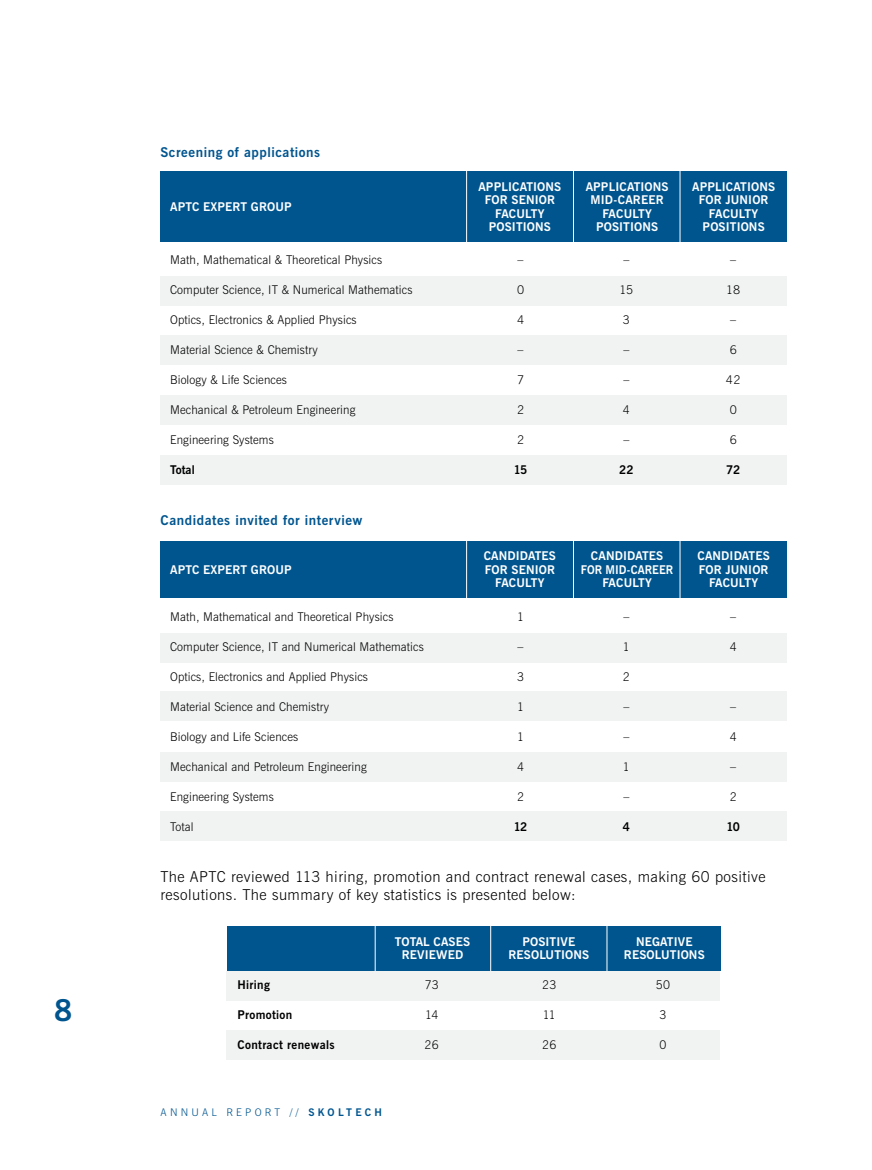
<style>
.page{position:relative;width:872px;height:1170px;background:#fff}
.page>*{position:absolute;margin:0;border:0;box-sizing:border-box;transform-origin:0 0}
.t1{font:30px "News Gothic Bd BT";color:#00558f}
.t2{font:15px/18px "News Gothic Lt BT";letter-spacing:.03em;color:#000}
.t3{font:13.5px "News Gothic Bd BT";letter-spacing:.04em;color:#00558f}
.t4{font:12px "News Gothic Lt BT";letter-spacing:.01em;color:#000}
.t5{font:12px/13.5px "News Gothic Bd BT";letter-spacing:.01em;color:#fff;text-align:center}
.t6{font:12px "News Gothic Bd BT";letter-spacing:.03em;color:#000}
.t7{font:10.5px "News Gothic Lt BT";letter-spacing:.31em;color:#00558f}
.s1{font-family:"News Gothic Bd BT"}
</style>
<div class="page">
<div style="left:160px;top:171px;width:627px;height:70px;background:#00558f"></div>
<hr style="left:679px;top:167px;width:1px;height:77px;background:#fff">
<hr style="left:573px;top:167px;width:1px;height:77px;background:#fff">
<hr style="left:466px;top:167px;width:1px;height:77px;background:#fff">
<div style="left:160px;top:276px;width:627px;height:30px;background:#f1f2f2"></div>
<div style="left:160px;top:335px;width:627px;height:30px;background:#f1f2f2"></div>
<div style="left:160px;top:395px;width:627px;height:30px;background:#f1f2f2"></div>
<div style="left:160px;top:455px;width:627px;height:29px;background:#f1f2f2"></div>
<div style="left:160px;top:541px;width:627px;height:56px;background:#00558f"></div>
<hr style="left:679px;top:537px;width:1px;height:63px;background:#fff">
<hr style="left:573px;top:537px;width:1px;height:63px;background:#fff">
<hr style="left:466px;top:537px;width:1px;height:63px;background:#fff">
<div style="left:160px;top:632px;width:627px;height:30px;background:#f1f2f2"></div>
<div style="left:160px;top:691px;width:627px;height:30px;background:#f1f2f2"></div>
<div style="left:160px;top:751px;width:627px;height:30px;background:#f1f2f2"></div>
<div style="left:160px;top:811px;width:627px;height:30px;background:#f1f2f2"></div>
<div style="left:227px;top:926px;width:493px;height:44px;background:#00558f"></div>
<hr style="left:606px;top:922px;width:1px;height:51px;background:#fff">
<hr style="left:490px;top:922px;width:1px;height:51px;background:#fff">
<hr style="left:375px;top:922px;width:1px;height:51px;background:#fff">
<div style="left:226px;top:1029px;width:494px;height:30px;background:#f1f2f2"></div>
<div style="left:226px;top:970px;width:494px;height:30px;background:#f1f2f2"></div>
<h1 class="t1" style="left:54px;top:990px;width:20px">8</h1>
<p class="t3" style="left:160px;top:143px;width:161px">Screening of applications</p>
<p class="t5" style="left:170px;top:200px;width:123px">APTC EXPERT GROUP</p>
<p class="t4" style="left:170px;top:252px;width:213px">Math, Mathematical &amp; Theoretical Physics</p>
<p class="t4" style="left:170px;top:282px;width:244px">Computer Science, IT &amp; Numerical Mathematics</p>
<p class="t4" style="left:170px;top:312px;width:188px">Optics, Electronics &amp; Applied Physics</p>
<p class="t4" style="left:170px;top:342px;width:149px">Material Science &amp; Chemistry</p>
<p class="t4" style="left:170px;top:372px;width:118px">Biology &amp; Life Sciences</p>
<p class="t4" style="left:170px;top:402px;width:187px">Mechanical &amp; Petroleum Engineering</p>
<p class="t4" style="left:170px;top:432px;width:105px">Engineering Systems</p>
<p class="t6" style="left:170px;top:462px;width:26px">Total</p>
<p class="t3" style="left:160px;top:511px;width:204px">Candidates invited for interview</p>
<p class="t5" style="left:170px;top:563px;width:123px">APTC EXPERT GROUP</p>
<p class="t4" style="left:170px;top:608px;width:225px">Math, Mathematical and Theoretical Physics</p>
<p class="t4" style="left:170px;top:638px;width:255px">Computer Science, IT and Numerical Mathematics</p>
<p class="t4" style="left:170px;top:668px;width:199px">Optics, Electronics and Applied Physics</p>
<p class="t4" style="left:170px;top:698px;width:161px">Material Science and Chemistry</p>
<p class="t4" style="left:170px;top:728px;width:130px">Biology and Life Sciences</p>
<p class="t4" style="left:170px;top:758px;width:198px">Mechanical and Petroleum Engineering</p>
<p class="t4" style="left:170px;top:788px;width:105px">Engineering Systems</p>
<p class="t4" style="left:170px;top:818px;width:25px">Total</p>
<p class="t5" style="left:478px;top:180px;width:84px">APPLICATIONS<br>FOR SENIOR<br>FACULTY<br>POSITIONS</p>
<p class="t4" style="left:517px;top:252px;width:7px">–</p>
<p class="t4" style="left:517px;top:282px;width:9px">0</p>
<p class="t4" style="left:517px;top:312px;width:9px">4</p>
<p class="t4" style="left:517px;top:342px;width:7px">–</p>
<p class="t4" style="left:517px;top:372px;width:9px">7</p>
<p class="t4" style="left:517px;top:402px;width:9px">2</p>
<p class="t4" style="left:517px;top:432px;width:9px">2</p>
<p class="t6" style="left:514px;top:462px;width:15px">15</p>
<p class="t5" style="left:585px;top:180px;width:84px">APPLICATIONS<br>MID-CAREER<br>FACULTY<br>POSITIONS</p>
<p class="t4" style="left:623px;top:252px;width:7px">–</p>
<p class="t4" style="left:619px;top:282px;width:15px">15</p>
<p class="t4" style="left:623px;top:312px;width:8px">3</p>
<p class="t4" style="left:623px;top:342px;width:7px">–</p>
<p class="t4" style="left:623px;top:372px;width:7px">–</p>
<p class="t4" style="left:623px;top:402px;width:8px">4</p>
<p class="t4" style="left:623px;top:432px;width:7px">–</p>
<p class="t6" style="left:619px;top:462px;width:16px">22</p>
<p class="t5" style="left:692px;top:180px;width:84px">APPLICATIONS<br>FOR JUNIOR<br>FACULTY<br>POSITIONS</p>
<p class="t4" style="left:730px;top:252px;width:7px">–</p>
<p class="t4" style="left:726px;top:282px;width:16px">18</p>
<p class="t4" style="left:730px;top:312px;width:7px">–</p>
<p class="t4" style="left:729px;top:342px;width:9px">6</p>
<p class="t4" style="left:726px;top:372px;width:16px">42</p>
<p class="t4" style="left:729px;top:402px;width:9px">0</p>
<p class="t4" style="left:729px;top:432px;width:9px">6</p>
<p class="t6" style="left:726px;top:462px;width:16px">72</p>
<p class="t5" style="left:484px;top:549px;width:74px">CANDIDATES<br>FOR SENIOR<br>FACULTY</p>
<p class="t4" style="left:517px;top:608px;width:8px">1</p>
<p class="t4" style="left:517px;top:638px;width:7px">–</p>
<p class="t4" style="left:517px;top:668px;width:8px">3</p>
<p class="t4" style="left:517px;top:698px;width:8px">1</p>
<p class="t4" style="left:517px;top:728px;width:8px">1</p>
<p class="t4" style="left:517px;top:758px;width:8px">4</p>
<p class="t4" style="left:517px;top:788px;width:8px">2</p>
<p class="t6" style="left:514px;top:818px;width:15px">12</p>
<p class="t5" style="left:581px;top:549px;width:94px">CANDIDATES<br>FOR MID-CAREER<br>FACULTY</p>
<p class="t4" style="left:623px;top:608px;width:7px">–</p>
<p class="t4" style="left:623px;top:638px;width:8px">1</p>
<p class="t4" style="left:623px;top:668px;width:8px">2</p>
<p class="t4" style="left:623px;top:698px;width:7px">–</p>
<p class="t4" style="left:623px;top:728px;width:7px">–</p>
<p class="t4" style="left:623px;top:758px;width:8px">1</p>
<p class="t4" style="left:623px;top:788px;width:7px">–</p>
<p class="t6" style="left:623px;top:818px;width:9px">4</p>
<p class="t5" style="left:697px;top:549px;width:74px">CANDIDATES<br>FOR JUNIOR<br>FACULTY</p>
<p class="t4" style="left:730px;top:608px;width:7px">–</p>
<p class="t4" style="left:730px;top:638px;width:8px">4</p>
<p class="t4" style="left:730px;top:698px;width:7px">–</p>
<p class="t4" style="left:730px;top:728px;width:8px">4</p>
<p class="t4" style="left:730px;top:758px;width:7px">–</p>
<p class="t4" style="left:730px;top:788px;width:8px">2</p>
<p class="t6" style="left:726px;top:818px;width:15px">10</p>
<p class="t2" style="left:160px;top:867px;width:606px">The APTC reviewed 113 hiring, promotion and contract renewal cases, making 60 positive resolutions. The summary of key statistics is presented below:</p>
<p class="t6" style="left:237px;top:976px;width:34px">Hiring</p>
<p class="t6" style="left:237px;top:1006px;width:56px">Promotion</p>
<p class="t6" style="left:237px;top:1036px;width:99px">Contract renewals</p>
<p class="t5" style="left:395px;top:934px;width:77px">TOTAL CASES<br>REVIEWED</p>
<p class="t4" style="left:425px;top:977px;width:16px">73</p>
<p class="t4" style="left:425px;top:1007px;width:15px">14</p>
<p class="t4" style="left:424px;top:1037px;width:16px">26</p>
<p class="t7" style="left:161px;top:1105px;width:223px">ANNUAL REPORT // <span class="s1">SKOLTECH</span></p>
<p class="t5" style="left:508px;top:934px;width:82px">POSITIVE<br>RESOLUTIONS</p>
<p class="t4" style="left:542px;top:977px;width:16px">23</p>
<p class="t4" style="left:542px;top:1007px;width:15px">11</p>
<p class="t4" style="left:542px;top:1037px;width:16px">26</p>
<p class="t5" style="left:624px;top:934px;width:82px">NEGATIVE<br>RESOLUTIONS</p>
<p class="t4" style="left:656px;top:977px;width:16px">50</p>
<p class="t4" style="left:659px;top:1007px;width:8px">3</p>
<p class="t4" style="left:659px;top:1037px;width:8px">0</p>
</div>
